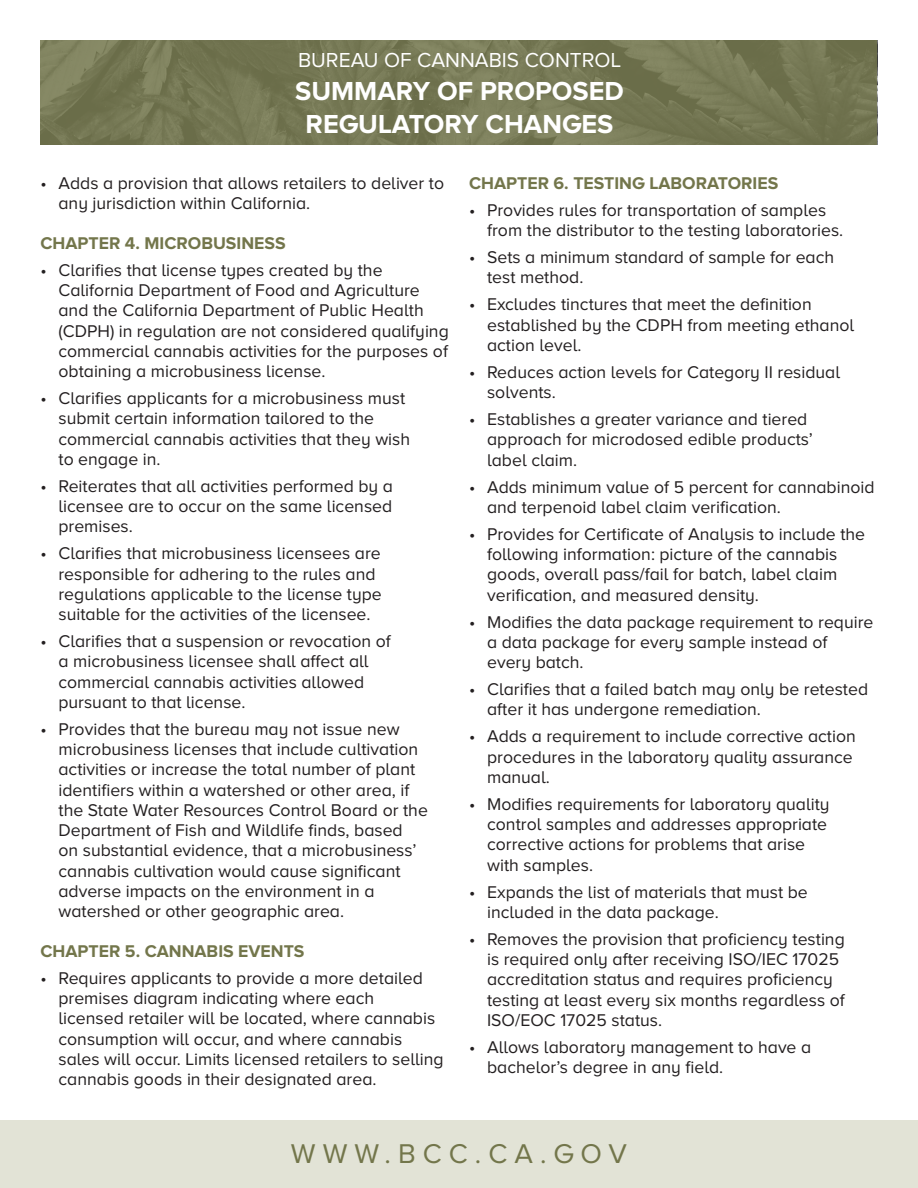
<style>
.page{position:relative;width:918px;height:1188px;background:#fff}
.page>*{position:absolute;margin:0;border:0;box-sizing:border-box;transform-origin:0 0}
.t1{font:28.2px "Proxima Nova A";letter-spacing:.25em;color:#73764b}
.t2{font:700 27px/33px "Proxima Nova A";color:#fff;text-align:center}
.t3{font:21px "Proxima Nova A";color:#fff}
.t4{font:17.7px/20.2px "Proxima Nova A";color:#231f20}
.t5{font:700 17.7px "Proxima Nova A";color:#73764b}
</style>
<div class="page">
<svg style="left:40px;top:40px;width:838px;height:105px;background:#757855"></svg>
<div style="left:0;top:1120px;width:918px;height:68px;background:#e2e3d6"></div>
<p class="t3" style="left:298px;top:48px;width:325px">BUREAU OF CANNABIS CONTROL</p>
<p class="t2" style="left:295px;top:74px;width:330px">SUMMARY OF PROPOSED<br>REGULATORY CHANGES</p>
<p class="t4" style="left:58px;top:173px;width:387px;text-indent:-18px">• Adds a provision that allows retailers to deliver to any jurisdiction within California.</p>
<p class="t5" style="left:40px;top:233px;width:247px">CHAPTER 4. MICROBUSINESS</p>
<p class="t4" style="left:58px;top:260px;width:392px;text-indent:-18px">• Clarifies that license types created by the California Department of Food and Agriculture and the California Department of Public Health (CDPH) in regulation are not considered qualifying commercial cannabis activities for the purposes of obtaining a microbusiness license.</p>
<p class="t4" style="left:58px;top:388px;width:353px;text-indent:-18px">• Clarifies applicants for a microbusiness must submit certain information tailored to the commercial cannabis activities that they wish to engage in.</p>
<p class="t4" style="left:58px;top:476px;width:336px;text-align:justify;text-indent:-18px">• Reiterates that all activities performed by a licensee are to occur on the same licensed premises.</p>
<p class="t4" style="left:58px;top:543px;width:325px;text-indent:-18px">• Clarifies that microbusiness licensees are responsible for adhering to the rules and regulations applicable to the license type suitable for the activities of the licensee.</p>
<p class="t4" style="left:58px;top:631px;width:334px;text-indent:-18px">• Clarifies that a suspension or revocation of a microbusiness licensee shall affect all commercial cannabis activities allowed pursuant to that license.</p>
<p class="t4" style="left:58px;top:719px;width:371px;text-indent:-18px">• Provides that the bureau may not issue new microbusiness licenses that include cultivation activities or increase the total number of plant identifiers within a watershed or other area, if the State Water Resources Control Board or the Department of Fish and Wildlife finds, based<br>on substantial evidence, that a microbusiness’ cannabis cultivation would cause significant adverse impacts on the environment in a watershed or other geographic area.</p>
<p class="t5" style="left:40px;top:941px;width:266px">CHAPTER 5. CANNABIS EVENTS</p>
<p class="t4" style="left:58px;top:968px;width:387px;text-indent:-18px">• Requires applicants to provide a more detailed premises diagram indicating where each licensed retailer will be located, where cannabis consumption will occur, and where cannabis sales will occur. Limits licensed retailers to selling cannabis goods in their designated area.</p>
<p class="t5" style="left:469px;top:173px;width:311px">CHAPTER 6. TESTING LABORATORIES</p>
<p class="t4" style="left:487px;top:200px;width:358px;text-indent:-18px">• Provides rules for transportation of samples from the distributor to the testing laboratories.</p>
<p class="t4" style="left:487px;top:247px;width:349px;text-indent:-18px">• Sets a minimum standard of sample for each test method.</p>
<p class="t4" style="left:487px;top:294px;width:369px;text-indent:-18px">• Excludes tinctures that meet the definition established by the CDPH from meeting ethanol action level.</p>
<p class="t4" style="left:487px;top:362px;width:355px;text-indent:-18px">• Reduces action levels for Category II residual solvents.</p>
<p class="t4" style="left:487px;top:409px;width:327px;text-indent:-18px">• Establishes a greater variance and tiered approach for microdosed edible products’ label claim.</p>
<p class="t4" style="left:487px;top:476px;width:389px;text-indent:-18px">• Adds minimum value of 5 percent for cannabinoid and terpenoid label claim verification.</p>
<p class="t4" style="left:487px;top:524px;width:380px;text-indent:-18px">• Provides for Certificate of Analysis to include the following information: picture of the cannabis goods, overall pass/fail for batch, label claim verification, and measured density.</p>
<p class="t4" style="left:487px;top:611px;width:388px;text-indent:-18px">• Modifies the data package requirement to require a data package for every sample instead of every batch.</p>
<p class="t4" style="left:487px;top:679px;width:383px;text-indent:-18px">• Clarifies that a failed batch may only be retested after it has undergone remediation.</p>
<p class="t4" style="left:487px;top:726px;width:370px;text-indent:-18px">• Adds a requirement to include corrective action procedures in the laboratory quality assurance manual.</p>
<p class="t4" style="left:487px;top:794px;width:344px;text-indent:-18px">• Modifies requirements for laboratory quality control samples and addresses appropriate corrective actions for problems that arise with samples.</p>
<p class="t4" style="left:487px;top:881px;width:322px;text-indent:-18px">• Expands the list of materials that must be included in the data package.</p>
<p class="t4" style="left:487px;top:929px;width:359px;text-indent:-18px">• Removes the provision that proficiency testing is required only after receiving ISO/IEC 17025 accreditation status and requires proficiency testing at least every six months regardless of ISO/EOC 17025 status.</p>
<p class="t4" style="left:487px;top:1037px;width:326px;text-indent:-18px">• Allows laboratory management to have a bachelor’s degree in any field.</p>
<p class="t1" style="left:291px;top:1138px;width:338px">WWW.BCC.CA.GOV</p>
</div>
